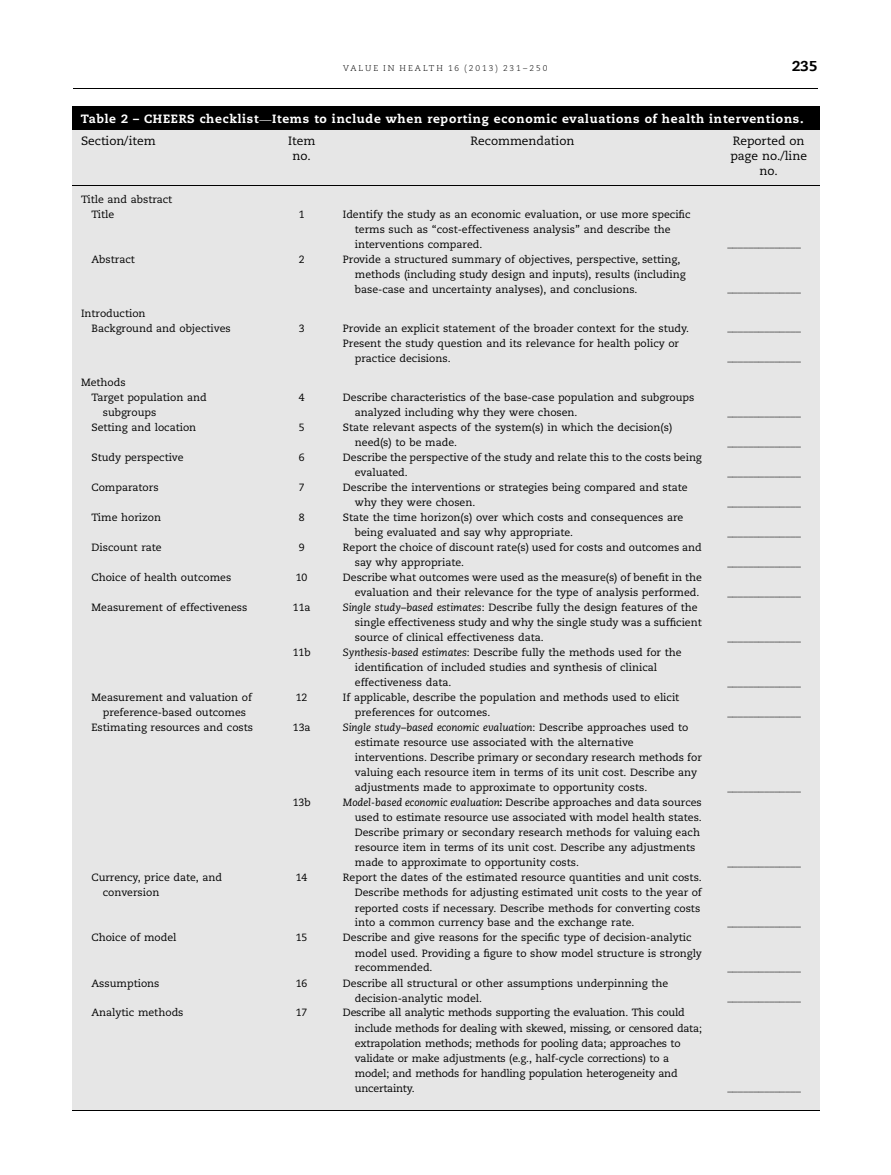
<style>
.page{position:relative;width:891px;height:1175px;background:#fff}
.page>*{position:absolute;margin:0;border:0;box-sizing:border-box;transform-origin:0 0}
.t1{font:14.25px "Adv Ech";color:#000}
.t2{font:12px "Adv Ech";letter-spacing:.06em;color:#fff}
.t3{font:12px/15px "Adv Ecr";color:#000;text-align:center}
.t4{font:10.5px/15px "Adv Ecr";color:#000}
.t5{font:10.5px/15px "Adv Ecr";letter-spacing:-.02em;color:#000}
.t6{font:10.5px "Adv Eci";color:#000}
.t7{font:8.4px "Adv Ecl";letter-spacing:.24em;color:#000}
.s1{font-family:"Adv Mac T R"}
.s2{font-family:"Adv Eci"}
.s3{font-family:"Adv Ecr"}
.s4{font-family:"Adv Ecb"}
</style>
<div class="page">
<div style="left:72px;top:130px;width:747px;height:981px;background:#e6e6e6"></div>
<hr style="left:72px;top:185px;width:747px;height:1px;background:#000">
<div style="left:72px;top:107px;width:747px;height:23px;background:#000"></div>
<hr style="left:72px;top:1110px;width:747px;height:1px;background:#000">
<hr style="left:73px;top:88px;width:744px;height:1px;background:#000">
<p class="t7" style="left:343px;top:65px;width:206px">VALUE IN HEALTH 16 (2013) 231–250</p>
<h1 class="t1" style="left:792px;top:60px;width:27px">235</h1>
<p class="t2" style="left:81px;top:114px;width:724px">Table 2 – CHEERS checklist<span class="s1">—</span>Items to include when reporting economic evaluations of health interventions.</p>
<p class="t3" style="left:81px;top:135px;width:76px">Section/item</p>
<p class="t3" style="left:288px;top:135px;width:29px">Item no.</p>
<p class="t3" style="left:470px;top:135px;width:105px">Recommendation</p>
<p class="t3" style="left:730px;top:135px;width:78px">Reported on page no./line no.</p>
<p class="t4" style="left:92px;top:193px;width:82px;text-indent:-10px">Title and abstract<br>Title</p>
<p class="t4" style="left:299px;top:208px;width:7px">1</p>
<p class="t4" style="left:355px;top:208px;width:337px;text-indent:-12px">Identify the study as an economic evaluation, or use more specific terms such as ‘‘cost-effectiveness analysis’’ and describe the interventions compared.</p>
<p class="t4" style="left:727px;top:237px;width:75px">______________</p>
<p class="t4" style="left:92px;top:253px;width:45px">Abstract</p>
<p class="t4" style="left:299px;top:253px;width:7px">2</p>
<p class="t4" style="left:355px;top:253px;width:332px;text-indent:-12px">Provide a structured summary of objectives, perspective, setting, methods (including study design and inputs), results (including base-case and uncertainty analyses), and conclusions.</p>
<p class="t4" style="left:727px;top:282px;width:75px">______________</p>
<p class="t4" style="left:92px;top:307px;width:141px;text-indent:-10px">Introduction<br>Background and objectives</p>
<p class="t4" style="left:81px;top:376px;width:46px">Methods</p>
<p class="t4" style="left:92px;top:391px;width:117px">Target population and</p>
<p class="t4" style="left:103px;top:406px;width:55px">subgroups</p>
<p class="t4" style="left:299px;top:322px;width:7px">3</p>
<p class="t4" style="left:343px;top:322px;width:348px">Provide an explicit statement of the broader context for the study.</p>
<p class="t4" style="left:727px;top:321px;width:75px">______________</p>
<p class="t4" style="left:355px;top:337px;width:326px;text-indent:-12px">Present the study question and its relevance for health policy or practice decisions.</p>
<p class="t4" style="left:727px;top:351px;width:75px">______________</p>
<p class="t4" style="left:299px;top:391px;width:7px">4</p>
<p class="t4" style="left:355px;top:391px;width:341px;text-indent:-12px">Describe characteristics of the base-case population and subgroups analyzed including why they were chosen.</p>
<p class="t4" style="left:727px;top:405px;width:75px">______________</p>
<p class="t4" style="left:92px;top:421px;width:106px">Setting and location</p>
<p class="t4" style="left:299px;top:421px;width:7px">5</p>
<p class="t4" style="left:355px;top:421px;width:319px;text-indent:-12px">State relevant aspects of the system(s) in which the decision(s) need(s) to be made.</p>
<p class="t4" style="left:92px;top:451px;width:94px">Study perspective</p>
<p class="t4" style="left:299px;top:451px;width:7px">6</p>
<p class="t4" style="left:355px;top:451px;width:348px;text-indent:-12px">Describe the perspective of the study and relate this to the costs being evaluated.</p>
<p class="t4" style="left:92px;top:481px;width:69px">Comparators</p>
<p class="t4" style="left:299px;top:481px;width:7px">7</p>
<p class="t4" style="left:355px;top:481px;width:334px;text-indent:-12px">Describe the interventions or strategies being compared and state why they were chosen.</p>
<p class="t4" style="left:92px;top:511px;width:71px">Time horizon</p>
<p class="t4" style="left:299px;top:511px;width:7px">8</p>
<p class="t4" style="left:355px;top:511px;width:330px;text-indent:-12px">State the time horizon(s) over which costs and consequences are being evaluated and say why appropriate.</p>
<p class="t4" style="left:92px;top:541px;width:72px">Discount rate</p>
<p class="t4" style="left:299px;top:541px;width:7px">9</p>
<p class="t4" style="left:355px;top:541px;width:348px;text-indent:-12px">Report the choice of discount rate(s) used for costs and outcomes and say why appropriate.</p>
<p class="t4" style="left:92px;top:571px;width:141px">Choice of health outcomes</p>
<p class="t4" style="left:296px;top:571px;width:13px">10</p>
<p class="t4" style="left:343px;top:571px;width:360px;text-align:right">Describe what outcomes were used as the measure(s) of benefit in the evaluation and their relevance for the type of analysis performed.</p>
<p class="t4" style="left:92px;top:601px;width:157px">Measurement of effectiveness</p>
<p class="t4" style="left:293px;top:601px;width:19px">11a</p>
<p class="t4" style="left:355px;top:601px;width:348px;text-indent:-12px"><span class="s2">Single study–based estimates</span>: Describe fully the design features of the single effectiveness study and why the single study was a sufficient source of clinical effectiveness data.</p>
<p class="t4" style="left:293px;top:646px;width:19px">11b</p>
<p class="t4" style="left:355px;top:646px;width:328px;text-indent:-12px"><span class="s2">Synthesis-based estimates</span>: Describe fully the methods used for the identification of included studies and synthesis of clinical effectiveness data.</p>
<p class="t4" style="left:92px;top:691px;width:162px;text-align:center">Measurement and valuation of preference-based outcomes</p>
<p class="t4" style="left:296px;top:691px;width:13px">12</p>
<p class="t4" style="left:355px;top:691px;width:326px;text-indent:-12px">If applicable, describe the population and methods used to elicit preferences for outcomes.</p>
<p class="t4" style="left:92px;top:721px;width:163px">Estimating resources and costs</p>
<p class="t4" style="left:293px;top:721px;width:19px">13a</p>
<p class="t6" style="left:343px;top:723px;width:347px">Single study–based economic evaluation<span class="s3">: Describe approaches used to</span></p>
<p class="t4" style="left:355px;top:736px;width:348px">estimate resource use associated with the alternative interventions. Describe primary or secondary research methods for valuing each resource item in terms of its unit cost. Describe any adjustments made to approximate to opportunity costs.</p>
<p class="t4" style="left:293px;top:796px;width:19px">13b</p>
<p class="t4" style="left:355px;top:796px;width:349px;text-indent:-12px"><span class="s2">Model-based economic evaluation</span><span class="s4">:</span> Describe approaches and data sources used to estimate resource use associated with model health states.<br>Describe primary or secondary research methods for valuing each resource item in terms of its unit cost. Describe any adjustments made to approximate to opportunity costs.</p>
<p class="t4" style="left:103px;top:871px;width:121px;text-indent:-11px">Currency, price date, and conversion</p>
<p class="t4" style="left:296px;top:871px;width:13px">14</p>
<p class="t4" style="left:355px;top:871px;width:348px;text-indent:-12px">Report the dates of the estimated resource quantities and unit costs.<br>Describe methods for adjusting estimated unit costs to the year of reported costs if necessary. Describe methods for converting costs into a common currency base and the exchange rate.</p>
<p class="t4" style="left:92px;top:931px;width:86px">Choice of model</p>
<p class="t4" style="left:296px;top:931px;width:13px">15</p>
<p class="t4" style="left:355px;top:931px;width:349px;text-indent:-12px">Describe and give reasons for the specific type of decision-analytic model used. Providing a figure to show model structure is strongly recommended.</p>
<p class="t4" style="left:92px;top:976px;width:69px">Assumptions</p>
<p class="t4" style="left:296px;top:976px;width:13px">16</p>
<p class="t4" style="left:355px;top:976px;width:315px;text-indent:-12px">Describe all structural or other assumptions underpinning the decision-analytic model.</p>
<p class="t4" style="left:92px;top:1006px;width:94px">Analytic methods</p>
<p class="t4" style="left:296px;top:1006px;width:13px">17</p>
<p class="t5" style="left:355px;top:1006px;width:349px;text-indent:-12px">Describe all analytic methods supporting the evaluation. This could include methods for dealing with skewed, missing, or censored data; extrapolation methods; methods for pooling data; approaches to validate or make adjustments (e.g., half-cycle corrections) to a model; and methods for handling population heterogeneity and uncertainty.</p>
<p class="t4" style="left:727px;top:435px;width:75px">______________</p>
<p class="t4" style="left:727px;top:465px;width:75px">______________</p>
<p class="t4" style="left:727px;top:495px;width:75px">______________</p>
<p class="t4" style="left:727px;top:525px;width:75px">______________</p>
<p class="t4" style="left:727px;top:555px;width:75px">______________</p>
<p class="t4" style="left:727px;top:585px;width:75px">______________</p>
<p class="t4" style="left:727px;top:630px;width:75px">______________</p>
<p class="t4" style="left:727px;top:675px;width:75px">______________</p>
<p class="t4" style="left:727px;top:705px;width:75px">______________</p>
<p class="t4" style="left:727px;top:780px;width:75px">______________</p>
<p class="t4" style="left:727px;top:855px;width:75px">______________</p>
<p class="t4" style="left:727px;top:915px;width:75px">______________</p>
<p class="t4" style="left:727px;top:960px;width:75px">______________</p>
<p class="t4" style="left:727px;top:990px;width:75px">______________</p>
<p class="t4" style="left:727px;top:1080px;width:75px">______________</p>
</div>
